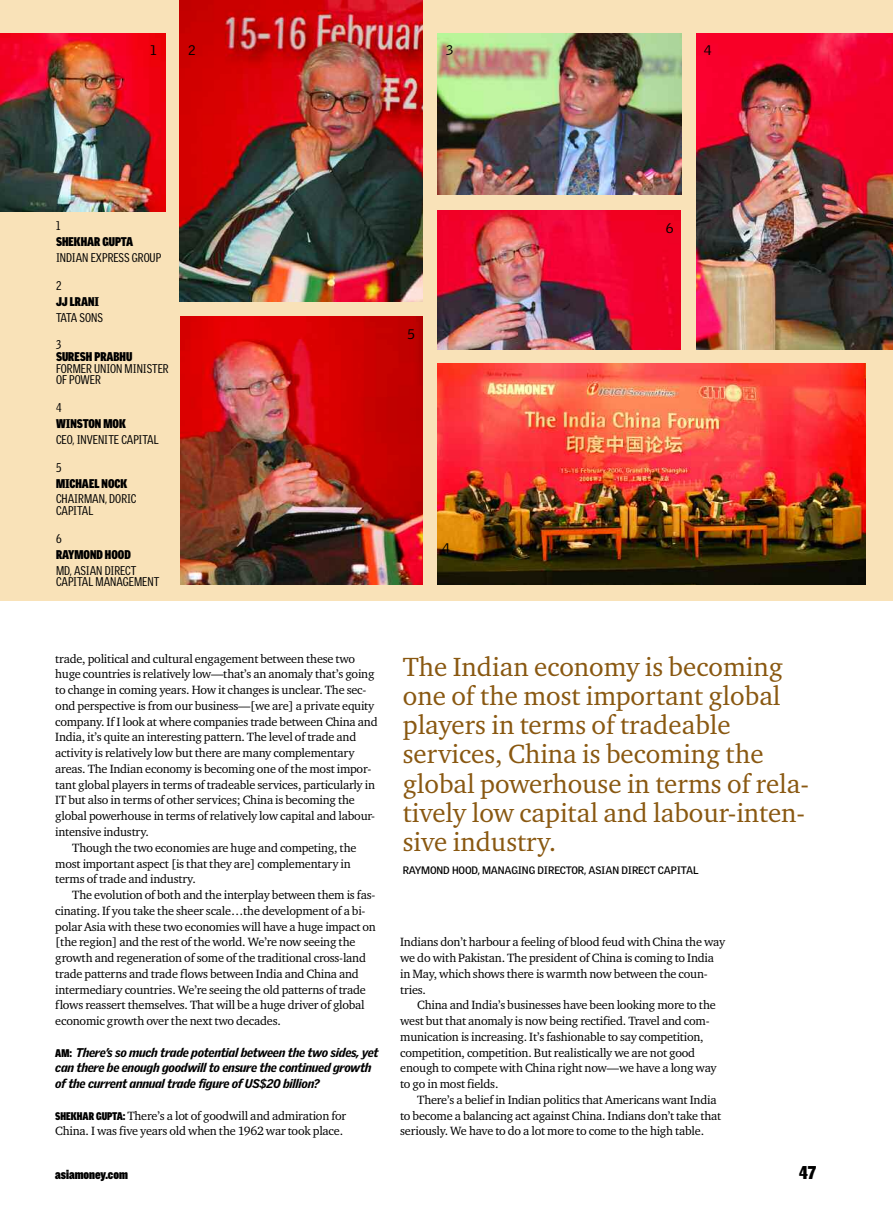
<style>
.page{position:relative;width:893px;height:1221px;background:#fff}
.page>*{position:absolute;margin:0;border:0;box-sizing:border-box;transform-origin:0 0}
.t1{font:27px/29.2px "Charter ITC";color:#895811}
.t2{font:900 18px "Griffith Gothic Cond";color:#000}
.t3{font:13.8px "Knockout HTF90 Ultmt Welterwt";color:#000}
.t4{font:13.5px "Griffith Gothic";color:#000}
.t5{font:12.3px/15.8px "Charter ITC";letter-spacing:-.015em;color:#000}
.t6{font:italic 900 12.3px/15.8px "Griffith Gothic";letter-spacing:-.02em;color:#000}
.t7{font:12.3px/11.7px "Griffith Gothic Cond";color:#000}
.t8{font:900 12.3px "Griffith Gothic Cond";color:#000}
.t9{font:12.3px "Griffith Gothic Cond";letter-spacing:-.04em;color:#000}
.t10{font:700 10.5px "Griffith Gothic";letter-spacing:-.01em;color:#000}
.s1{font-family:"Griffith Gothic Cond";font-style:normal;font-size:10.8px}
.s2{font-family:"Griffith Gothic Cond";font-weight:900;font-size:10.8px}
</style>
<div class="page">
<div style="left:0;top:0;width:893px;height:600px;background:#f9e2b8"></div>
<img style="left:0;top:33px;width:165px;height:179px">
<img style="left:438px;top:33px;width:243px;height:162px">
<img style="left:438px;top:210px;width:243px;height:139px">
<img style="left:438px;top:364px;width:427px;height:220px">
<img style="left:696px;top:33px;width:197px;height:316px">
<img style="left:180px;top:317px;width:243px;height:267px">
<img style="left:180px;top:0;width:243px;height:301px">
<p class="t4" style="left:151px;top:42px;width:8px">1</p>
<p class="t4" style="left:188px;top:42px;width:9px">2</p>
<p class="t4" style="left:446px;top:42px;width:9px">3</p>
<p class="t4" style="left:704px;top:42px;width:9px">4</p>
<p class="t7" style="left:56px;top:220px;width:6px">1</p>
<p class="t8" style="left:56px;top:234px;width:79px">SHEKHAR GUPTA</p>
<p class="t7" style="left:56px;top:252px;width:107px">INDIAN EXPRESS GROUP</p>
<p class="t7" style="left:56px;top:279px;width:7px">2</p>
<p class="t8" style="left:56px;top:294px;width:45px">JJ LRANI</p>
<p class="t9" style="left:56px;top:310px;width:48px">TATA SONS</p>
<p class="t7" style="left:56px;top:339px;width:7px">3</p>
<p class="t8" style="left:56px;top:349px;width:78px">SURESH PRABHU</p>
<p class="t7" style="left:56px;top:362px;width:114px">FORMER UNION MINISTER<br>OF POWER</p>
<p class="t7" style="left:56px;top:402px;width:7px">4</p>
<p class="t8" style="left:56px;top:416px;width:71px">WINSTON MOK</p>
<p class="t7" style="left:56px;top:434px;width:104px">CEO, INVENITE CAPITAL</p>
<p class="t7" style="left:56px;top:461px;width:7px">5</p>
<p class="t8" style="left:56px;top:476px;width:73px">MICHAEL NOCK</p>
<p class="t7" style="left:56px;top:493px;width:82px">CHAIRMAN, DORIC<br>CAPITAL</p>
<p class="t7" style="left:56px;top:532px;width:7px">6</p>
<p class="t8" style="left:56px;top:547px;width:76px">RAYMOND HOOD</p>
<p class="t7" style="left:56px;top:564px;width:105px">MD, ASIAN DIRECT<br>CAPITAL MANAGEMENT</p>
<p class="t4" style="left:408px;top:327px;width:9px">5</p>
<p class="t4" style="left:442px;top:540px;width:9px">4</p>
<p class="t4" style="left:666px;top:221px;width:9px">6</p>
<p class="t5" style="left:55px;top:650px;width:301px">trade, political and cultural engagement between these two</p>
<p class="t5" style="left:55px;top:666px;width:321px">huge countries is relatively low—that’s an anomaly that’s going</p>
<p class="t5" style="left:55px;top:682px;width:313px">to change in coming years. How it changes is unclear. The sec-</p>
<p class="t5" style="left:55px;top:697px;width:320px">ond perspective is from our business—[we are] a private equity</p>
<p class="t5" style="left:55px;top:713px;width:324px">company. If I look at where companies trade between China and</p>
<p class="t5" style="left:55px;top:729px;width:303px">India, it’s quite an interesting pattern. The level of trade and</p>
<p class="t5" style="left:55px;top:745px;width:301px">activity is relatively low but there are many complementary</p>
<p class="t5" style="left:55px;top:760px;width:318px">areas. The Indian economy is becoming one of the most impor-</p>
<p class="t5" style="left:55px;top:776px;width:321px">tant global players in terms of tradeable services, particularly in</p>
<p class="t5" style="left:55px;top:792px;width:301px">IT but also in terms of other services; China is becoming the</p>
<p class="t5" style="left:55px;top:808px;width:321px">global powerhouse in terms of relatively low capital and labour-</p>
<p class="t5" style="left:55px;top:823px;width:95px">intensive industry.</p>
<p class="t5" style="left:72px;top:839px;width:286px">Though the two economies are huge and competing, the</p>
<p class="t5" style="left:55px;top:855px;width:297px">most important aspect [is that they are] complementary in</p>
<p class="t5" style="left:55px;top:871px;width:142px">terms of trade and industry.</p>
<p class="t5" style="left:72px;top:886px;width:304px">The evolution of both and the interplay between them is fas-</p>
<p class="t5" style="left:55px;top:902px;width:312px">cinating. If you take the sheer scale…the development of a bi-</p>
<p class="t5" style="left:55px;top:918px;width:322px">polar Asia with these two economies will have a huge impact on</p>
<p class="t5" style="left:55px;top:934px;width:302px">[the region] and the rest of the world. We’re now seeing the</p>
<p class="t5" style="left:55px;top:949px;width:312px">growth and regeneration of some of the traditional cross-land</p>
<p class="t5" style="left:55px;top:965px;width:305px">trade patterns and trade flows between India and China and</p>
<p class="t5" style="left:55px;top:981px;width:312px">intermediary countries. We’re seeing the old patterns of trade</p>
<p class="t5" style="left:55px;top:997px;width:311px">flows reassert themselves. That will be a huge driver of global</p>
<p class="t5" style="left:55px;top:1012px;width:227px">economic growth over the next two decades.</p>
<p class="t6" style="left:55px;top:1044px;width:325px"><span class="s1">AM:</span> There’s so much trade potential between the two sides, yet can there be enough goodwill to ensure the continued growth of the current annual trade figure of US$20 billion?</p>
<p class="t5" style="left:55px;top:1107px;width:292px"><span class="s2">SHEKHAR GUPTA:</span> There’s a lot of goodwill and admiration for<br>China. I was five years old when the 1962 war took place.</p>
<h1 class="t1" style="left:403px;top:651px;width:408px">The Indian economy is becoming one of the most important global players in terms of tradeable services, China is becoming the global powerhouse in terms of rela&shy;tively low capital and labour-inten&shy;sive industry.</h1>
<p class="t10" style="left:403px;top:864px;width:297px">RAYMOND HOOD, MANAGING DIRECTOR, ASIAN DIRECT CAPITAL</p>
<p class="t5" style="left:400px;top:934px;width:327px">Indians don’t harbour a feeling of blood feud with China the way we do with Pakistan. The president of China is coming to India in May, which shows there is warmth now between the coun&shy;tries.</p>
<p class="t5" style="left:400px;top:997px;width:318px;text-indent:17px">China and India’s businesses have been looking more to the west but that anomaly is now being rectified. Travel and com&shy;munication is increasing. It’s fashionable to say competition, competition, competition. But realistically we are not good enough to compete with China right now—we have a long way to go in most fields.</p>
<p class="t5" style="left:400px;top:1091px;width:323px;text-indent:17px">There’s a belief in Indian politics that Americans want India to become a balancing act against China. Indians don’t take that seriously. We have to do a lot more to come to the high table.</p>
<p class="t3" style="left:55px;top:1165px;width:74px">asiamoney.com</p>
<h2 class="t2" style="left:799px;top:1161px;width:19px">47</h2>
</div>
